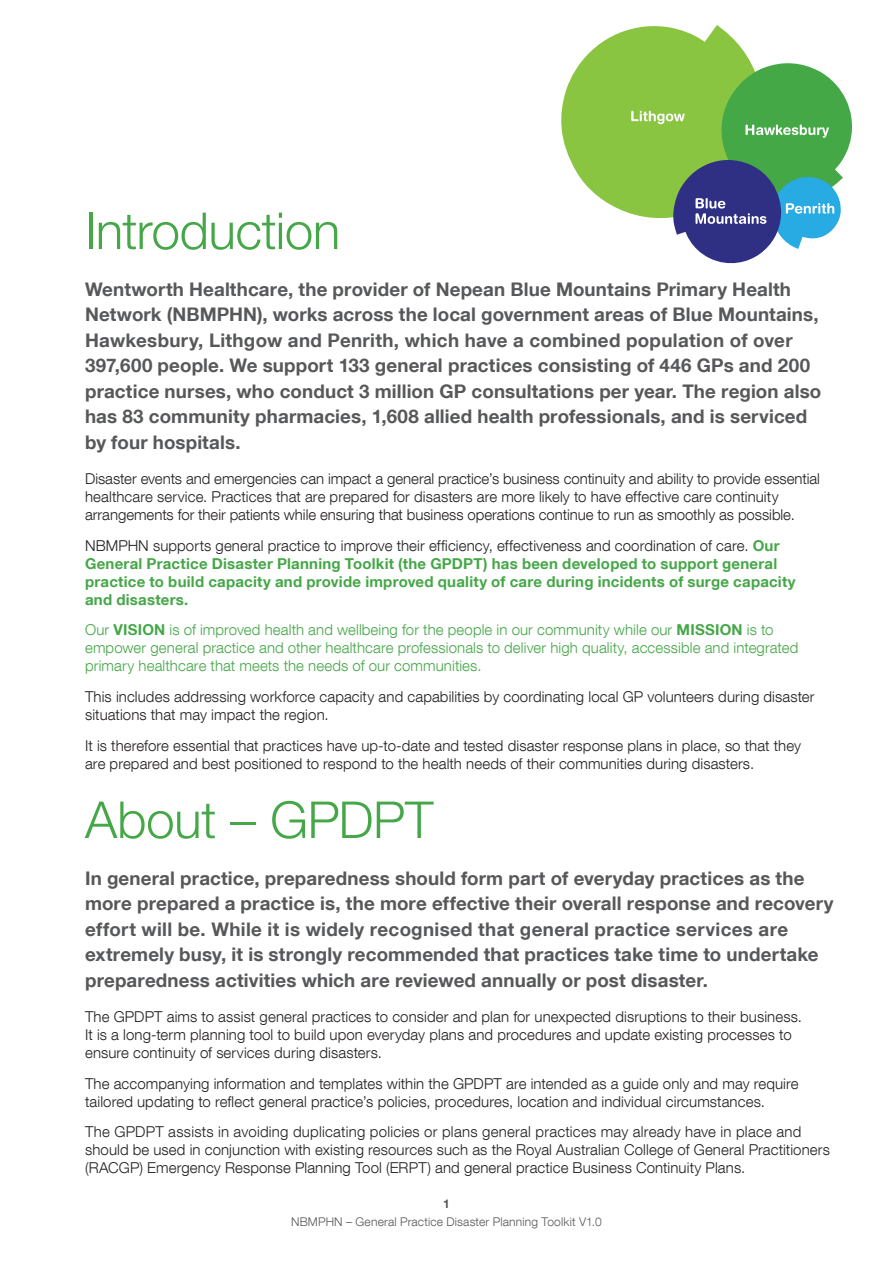
<style>
.page{position:relative;width:893px;height:1263px;background:#fff}
.page>*{position:absolute;margin:0;border:0;box-sizing:border-box;transform-origin:0 0}
.HEADING{font:300 51px "Helvetica Neue LT Com";letter-spacing:-.01em;color:#45a748}
.SUB-HEAD{font:700 18.75px/25.5px "Helvetica Neue LT Com";letter-spacing:.01em;color:#57585a}
.BODY{font:300 15px/18px "Helvetica Neue LT Com";letter-spacing:.005em;color:#231f20}
.BODY-2{font:700 15px/18px "Helvetica Neue LT Com";letter-spacing:.015em;color:#45a748}
.BODY-3{font:300 15px/18px "Helvetica Neue LT Com";letter-spacing:.01em;color:#45a748}
.t1{font:300 12px "Helvetica Neue LT Com";letter-spacing:.015em;color:#57585a}
.t2{font:700 12px "Helvetica Neue LT Com";color:#57585a}
.s1{font-weight:300;color:#231f20}
.s2{font-weight:700}
</style>
<div class="page">
<svg style="left:561px;top:25px;width:291px;height:238px"></svg>
<p class="HEADING" style="left:85px;top:200px;width:257px">Introduction</p>
<p class="SUB-HEAD" style="left:85px;top:276px;width:738px">Wentworth Healthcare, the provider of Nepean Blue Mountains Primary Health Network (NBMPHN), works across the local government areas of Blue Mountains, Hawkesbury, Lithgow and Penrith, which have a combined population of over 397,600 people. We support 133 general practices consisting of 446 GPs and 200 practice nurses, who conduct 3 million GP consultations per year. The region also has 83 community pharmacies, 1,608 allied health professionals, and is serviced by four hospitals.</p>
<p class="BODY" style="left:85px;top:469px;width:736px">Disaster events and emergencies can impact a general practice’s business continuity and ability to provide essential healthcare service. Practices that are prepared for disasters are more likely to have effective care continuity arrangements for their patients while ensuring that business operations continue to run as smoothly as possible.</p>
<p class="BODY-2" style="left:85px;top:536px;width:712px"><span class="s1">NBMPHN supports general practice to improve their efficiency, effectiveness and coordination of care.</span> Our General Practice Disaster Planning Toolkit (the GPDPT) has been developed to support general practice to build capacity and provide improved quality of care during incidents of surge capacity and disasters.</p>
<p class="BODY-3" style="left:85px;top:621px;width:715px">Our <span class="s2">VISION</span> is of improved health and wellbeing for the people in our community while our <span class="s2">MISSION</span> is to empower general practice and other healthcare professionals to deliver high quality, accessible and integrated primary healthcare that meets the needs of our communities.</p>
<p class="BODY" style="left:85px;top:687px;width:731px">This includes addressing workforce capacity and capabilities by coordinating local GP volunteers during disaster situations that may impact the region.</p>
<p class="BODY" style="left:85px;top:736px;width:717px">It is therefore essential that practices have up-to-date and tested disaster response plans in place, so that they are prepared and best positioned to respond to the health needs of their communities during disasters.</p>
<p class="HEADING" style="left:85px;top:789px;width:350px">About – GPDPT</p>
<p class="SUB-HEAD" style="left:85px;top:865px;width:750px">In general practice, preparedness should form part of everyday practices as the more prepared a practice is, the more effective their overall response and recovery effort will be. While it is widely recognised that general practice services are extremely busy, it is strongly recommended that practices take time to undertake preparedness activities which are reviewed annually or post disaster.</p>
<p class="BODY" style="left:85px;top:1007px;width:718px">The GPDPT aims to assist general practices to consider and plan for unexpected disruptions to their business.<br>It is a long-term planning tool to build upon everyday plans and procedures and update existing processes to ensure continuity of services during disasters.</p>
<p class="BODY" style="left:85px;top:1074px;width:715px">The accompanying information and templates within the GPDPT are intended as a guide only and may require tailored updating to reflect general practice’s policies, procedures, location and individual circumstances.</p>
<p class="BODY" style="left:85px;top:1123px;width:746px">The GPDPT assists in avoiding duplicating policies or plans general practices may already have in place and should be used in conjunction with existing resources such as the Royal Australian College of General Practitioners (RACGP) Emergency Response Planning Tool (ERPT) and general practice Business Continuity Plans.</p>
<p class="t2" style="left:443px;top:1196px;width:8px">1</p>
<p class="t1" style="left:291px;top:1214px;width:312px">NBMPHN – General Practice Disaster Planning Toolkit V1.0</p>
</div>
